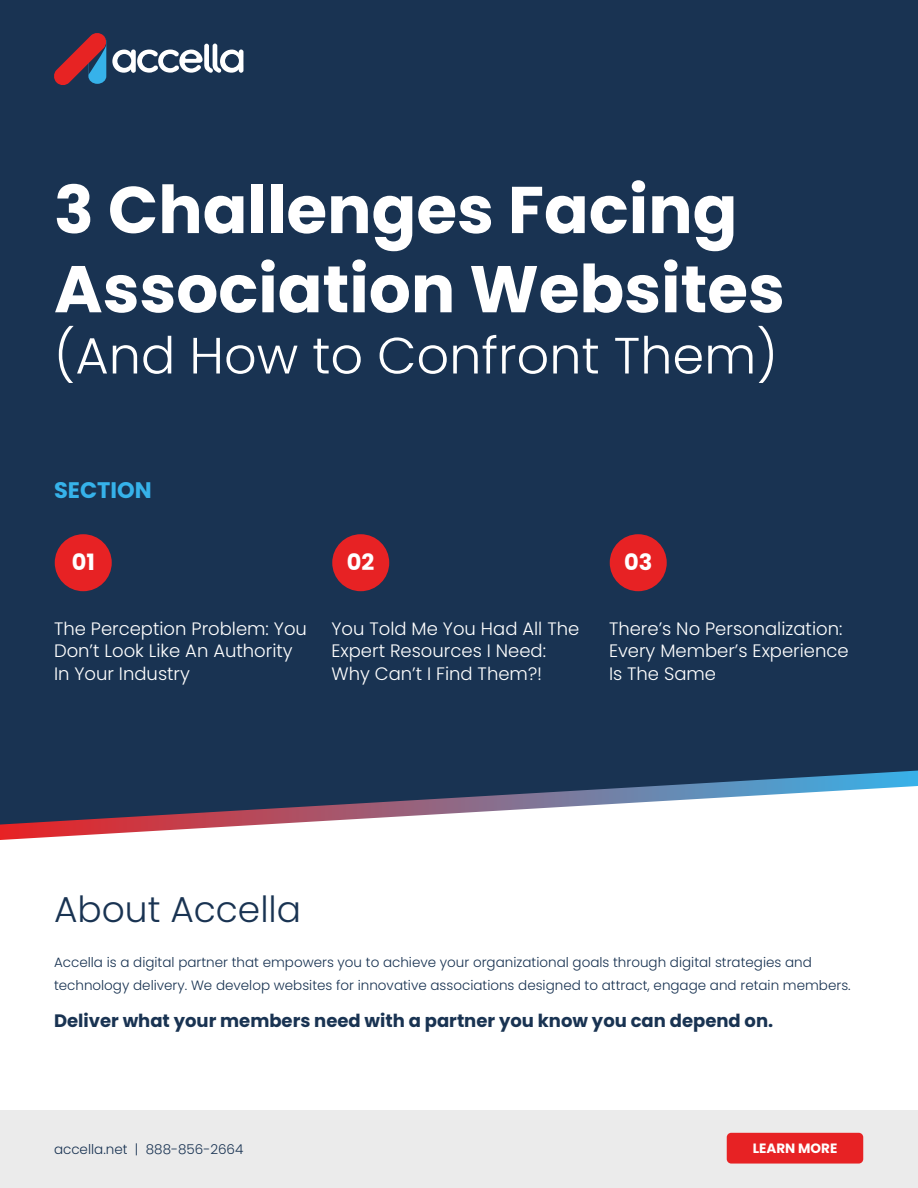
<style>
.page{position:relative;width:918px;height:1188px;background:#fff}
.page>*{position:absolute;margin:0;border:0;box-sizing:border-box;transform-origin:0 0}
.t1{font:700 66px/79.2px "Poppins";color:#fff}
.t2{font:300 51px "Poppins";color:#fff}
.t3{font:300 36px "Poppins";color:#193352}
.t4{font:700 22.5px "Poppins";color:#36b2ea}
.t5{font:700 22.5px "Poppins";color:#fff}
.t6{font:300 18px/22.5px "Poppins";color:#fff}
.t7{font:700 18px "Poppins";color:#193352}
.t8{font:300 13.5px/22.5px "Poppins";color:#193352}
.t9{font:700 13.5px "Poppins";color:#fff}
</style>
<div class="page">
<div style="left:0;top:129px;width:918px;height:696px;background:#193352"></div>
<div style="left:55px;top:534px;width:57px;height:57px;background:#e72224;border-radius:50%"></div>
<div style="left:332px;top:534px;width:57px;height:57px;background:#e72224;border-radius:50%"></div>
<div style="left:610px;top:534px;width:57px;height:57px;background:#e72224;border-radius:50%"></div>
<div style="left:0;top:1110px;width:918px;height:78px;background:#ebebeb"></div>
<div style="left:727px;top:1133px;width:136px;height:31px;background:#e72224;border-radius:4px"></div>
<div style="left:0;top:0;width:918px;height:129px;background:#193352"></div>
<svg style="left:54px;top:33px;width:189px;height:52px;background:#57586f"></svg>
<h1 class="t1" style="left:54px;top:171px;width:732px">3 Challenges Facing<br>Association Websites</h1>
<h2 class="t2" style="left:54px;top:326px;width:725px">(And How to Confront Them)</h2>
<h3 class="t4" style="left:54px;top:477px;width:99px">SECTION</h3>
<h3 class="t5" style="left:72px;top:549px;width:25px">01</h3>
<h3 class="t5" style="left:347px;top:549px;width:29px">02</h3>
<h3 class="t5" style="left:624px;top:549px;width:30px">03</h3>
<h3 class="t6" style="left:54px;top:617px;width:254px">The Perception Problem: You<br>Don’t Look Like An Authority<br>In Your Industry</h3>
<h3 class="t6" style="left:332px;top:617px;width:249px">You Told Me You Had All The<br>Expert Resources I Need:<br>Why Can’t I Find Them?!</h3>
<h3 class="t6" style="left:609px;top:617px;width:241px">There’s No Personalization:<br>Every Member’s Experience<br>Is The Same</h3>
<h3 class="t3" style="left:54px;top:889px;width:249px">About Accella</h3>
<p class="t8" style="left:54px;top:952px;width:798px">Accella is a digital partner that empowers you to achieve your organizational goals through digital strategies and technology delivery. We develop websites for innovative associations designed to attract, engage and retain members.</p>
<h3 class="t7" style="left:54px;top:1011px;width:721px">Deliver what your members need with a partner you know you can depend on.</h3>
<p class="t8" style="left:54px;top:1138px;width:191px">accella.net | 888-856-2664</p>
<p class="t9" style="left:753px;top:1141px;width:86px">LEARN MORE</p>
</div>
